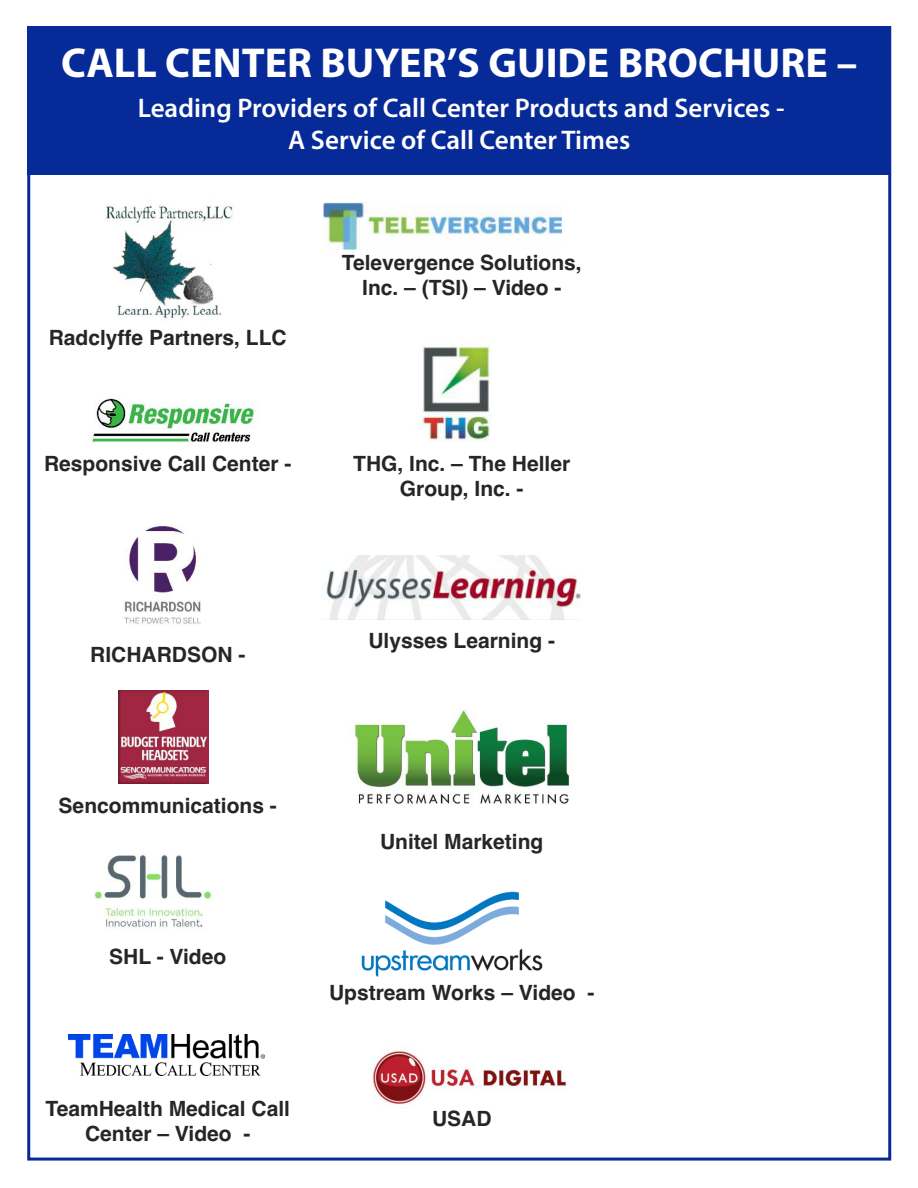
<style>
.page{position:relative;width:918px;height:1188px;background:#fff}
.page>*{position:absolute;margin:0;border:0;box-sizing:border-box;transform-origin:0 0}
.t1{font:700 42px "Myriad Pro";color:#fff}
.t2{font:600 27px/32.4px "Myriad Pro";color:#fff;text-align:center}
.t3{font:700 21px/25.2px "Helvetica";color:#272526;text-align:center}
</style>
<div class="page">
<div style="left:27px;top:27px;width:864px;height:148px;background:#062a97"></div>
<img style="left:361px;top:891px;width:182px;height:86px">
<img style="left:353px;top:710px;width:217px;height:95px">
<img style="left:91px;top:398px;width:164px;height:48px">
<img style="left:124px;top:525px;width:77px;height:99px">
<img style="left:118px;top:691px;width:90px;height:92px">
<img style="left:324px;top:203px;width:238px;height:47px">
<img style="left:415px;top:338px;width:76px;height:103px">
<img style="left:326px;top:556px;width:254px;height:63px">
<img style="left:372px;top:1047px;width:195px;height:61px">
<img style="left:94px;top:855px;width:118px;height:72px">
<img style="left:68px;top:1035px;width:196px;height:41px">
<img style="left:104px;top:205px;width:129px;height:116px">
<h1 class="t1" style="left:61px;top:48px;width:798px">CALL CENTER BUYER’S GUIDE BROCHURE –</h1>
<p class="t2" style="left:138px;top:93px;width:648px">Leading Providers of Call Center Products and Services -<br>A Service of Call Center Times</p>
<p class="t3" style="left:49px;top:325px;width:240px">Radclyffe Partners, LLC</p>
<p class="t3" style="left:44px;top:451px;width:249px">Responsive Call Center -</p>
<p class="t3" style="left:342px;top:250px;width:242px">Televergence Solutions,<br>Inc. – (TSI) – Video -</p>
<p class="t3" style="left:353px;top:451px;width:219px">THG, Inc. – The Heller<br>Group, Inc. -</p>
<p class="t3" style="left:90px;top:642px;width:157px">RICHARDSON -</p>
<p class="t3" style="left:368px;top:628px;width:188px">Ulysses Learning -</p>
<p class="t3" style="left:59px;top:793px;width:220px">Sencommunications -</p>
<p class="t3" style="left:109px;top:944px;width:119px">SHL - Video</p>
<p class="t3" style="left:45px;top:1096px;width:246px">TeamHealth Medical Call<br>Center – Video -</p>
<p class="t3" style="left:380px;top:829px;width:165px">Unitel Marketing</p>
<p class="t3" style="left:329px;top:980px;width:267px">Upstream Works – Video -</p>
<p class="t3" style="left:432px;top:1106px;width:61px">USAD</p>
</div>
